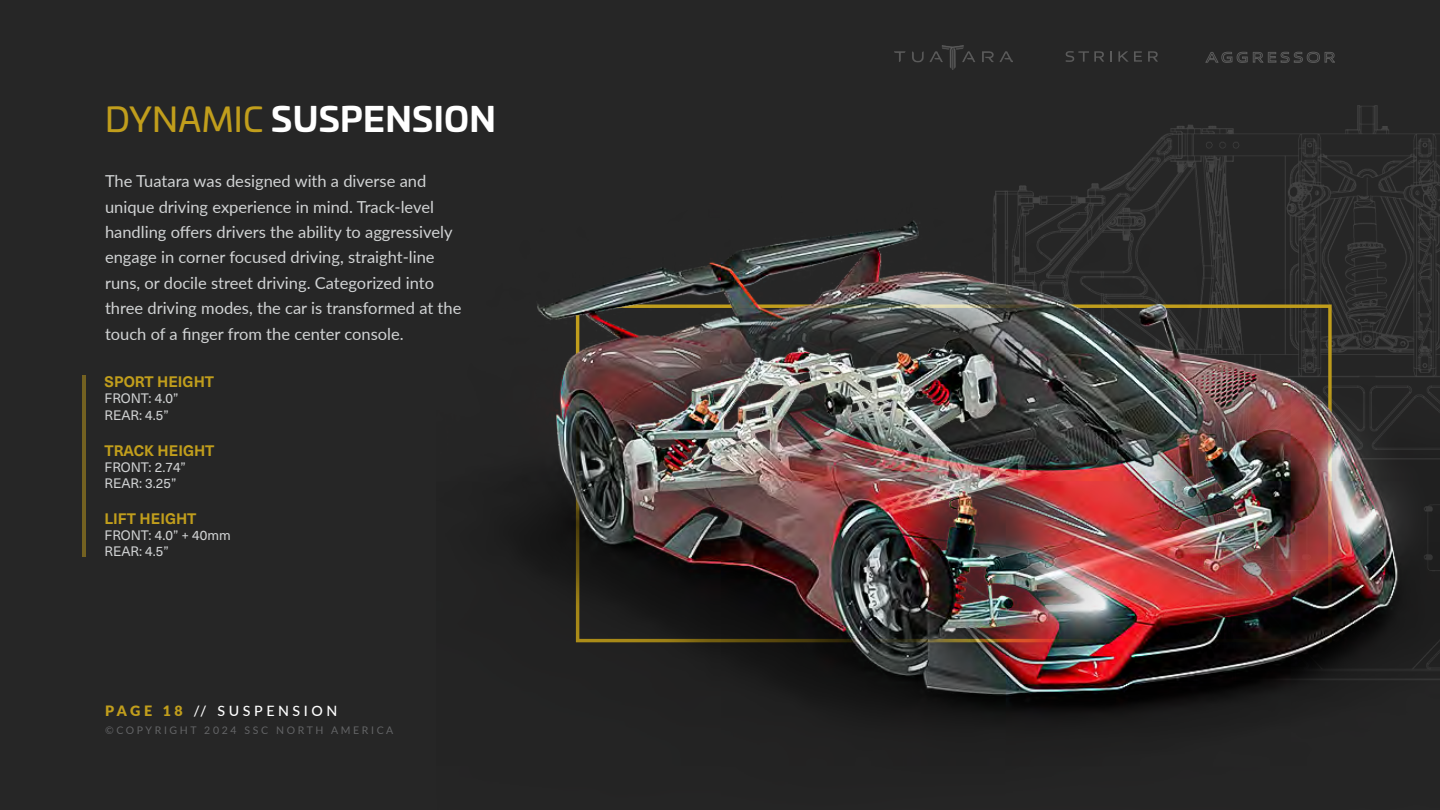
<style>
.page{position:relative;width:1440px;height:810px;background:#262626}
.page>*{position:absolute;margin:0;border:0;box-sizing:border-box;transform-origin:0 0}
.t1{font:700 33.75px "Univia Pro";letter-spacing:.01em;color:#fff}
.t2{font:16.5px/25.5px "Lato";color:#d1d3d4}
.t3{font:700 15px "Neue Haas Unica W1 G";color:#c19e1c}
.t4{font:500 14.25px "Lato";letter-spacing:.25em;color:#fff}
.t5{font:13.5px/16.2px "Neue Haas Unica W1 G";color:#d1d3d4}
.t6{font:10.5px "Lato";letter-spacing:.25em;color:#636466}
.s1{font-weight:400;color:#c19e1c}
.s2{font-weight:900;color:#c19e1c}
</style>
<div class="page">
<hr style="left:82px;top:376px;width:4px;height:181px;background:#736121">
<img style="left:995px;top:105px;width:445px;height:91px">
<img style="left:508px;top:196px;width:932px;height:532px">
<svg style="left:1206px;top:52px;width:129px;height:11px"></svg>
<svg style="left:1066px;top:51px;width:38px;height:11px"></svg>
<svg style="left:1110px;top:51px;width:2px;height:11px"></svg>
<svg style="left:1118px;top:51px;width:24px;height:11px"></svg>
<svg style="left:1148px;top:51px;width:10px;height:11px"></svg>
<img style="left:894px;top:45px;width:119px;height:25px">
<h1 class="t1" style="left:105px;top:92px;width:392px"><span class="s1">DYNAMIC</span> SUSPENSION</h1>
<p class="t2" style="left:105px;top:168px;width:358px">The Tuatara was designed with a diverse and unique driving experience in mind. Track-level handling offers drivers the ability to aggressively engage in corner focused driving, straight-line runs, or docile street driving. Categorized into three driving modes, the car is transformed at the touch of a finger from the center console.</p>
<p class="t3" style="left:105px;top:370px;width:111px">SPORT HEIGHT</p>
<p class="t5" style="left:105px;top:390px;width:75px">FRONT: 4.0”<br>REAR: 4.5”</p>
<p class="t3" style="left:105px;top:439px;width:111px">TRACK HEIGHT</p>
<p class="t5" style="left:105px;top:458px;width:83px">FRONT: 2.74”<br>REAR: 3.25”</p>
<p class="t3" style="left:105px;top:507px;width:93px">LIFT HEIGHT</p>
<p class="t5" style="left:105px;top:527px;width:128px">FRONT: 4.0” + 40mm<br>REAR: 4.5”</p>
<p class="t4" style="left:105px;top:701px;width:234px"><span class="s2">PAGE 18</span> // SUSPENSION</p>
<p class="t6" style="left:105px;top:723px;width:290px">©COPYRIGHT 2024 SSC NORTH AMERICA</p>
</div>
